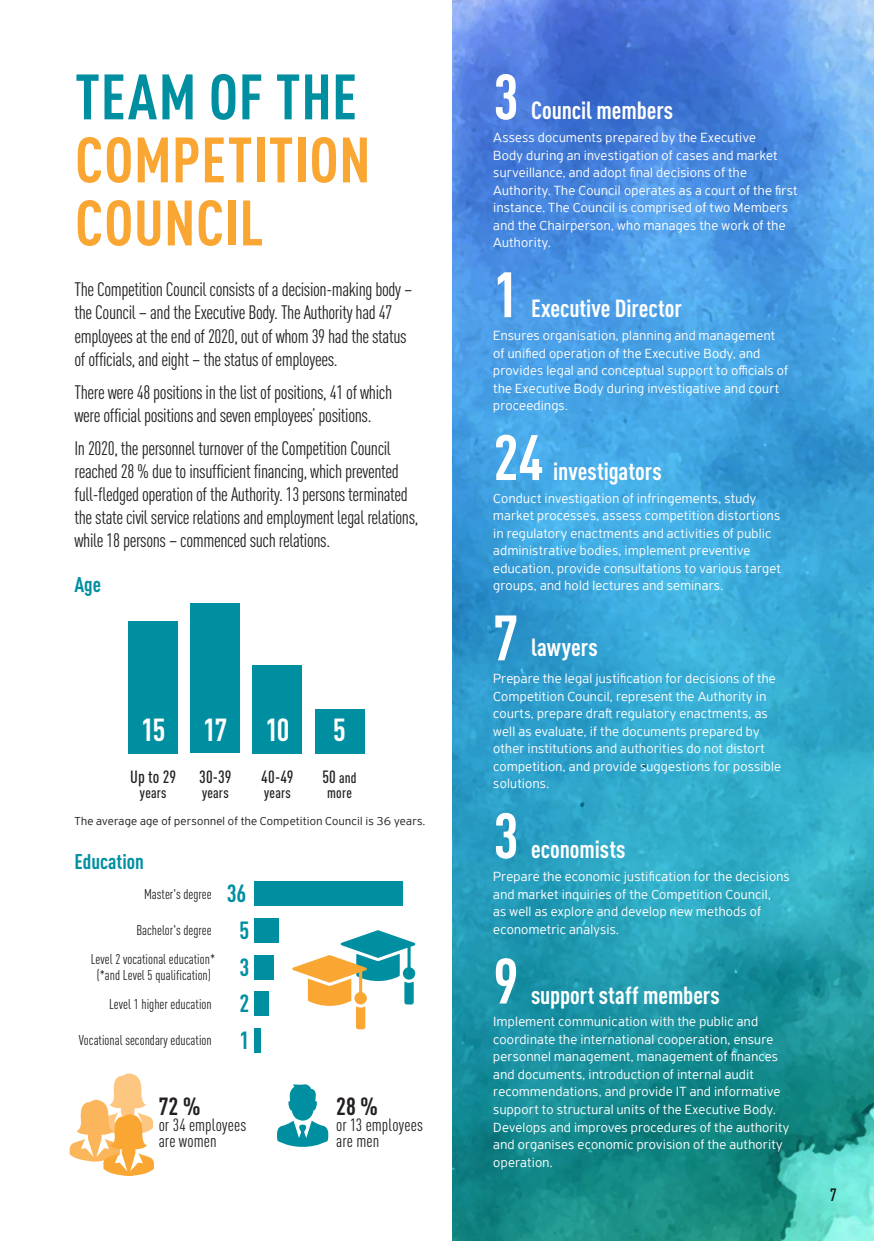
<style>
.page{position:relative;width:874px;height:1241px;background:#fff}
.page>*{position:absolute;margin:0;border:0;box-sizing:border-box;transform-origin:0 0}
.t1{font:700 condensed 63px/63px "DIN Pro";letter-spacing:.01em;color:#faa633}
.t2{font:700 condensed 63px "DIN Pro";letter-spacing:.015em;color:#008fa1}
.t3{font:700 condensed 63px "DIN Pro";color:#fff}
.t4{font:700 condensed 31.5px "DIN Pro";color:#fff}
.t5{font:700 condensed 24.5px "DIN Pro";color:#fff}
.t6{font:700 condensed 24.5px "DIN Pro";color:#231f20}
.t7{font:700 condensed 24.5px/36.8px "DIN Pro";color:#008fa1}
.t8{font:700 condensed 21px "DIN Pro";color:#008fa1}
.t9{font:condensed 19.25px/23.1px "DIN Pro";letter-spacing:-.02em;color:#231f20}
.t10{font:condensed 17.5px/15.8px "DIN Pro";letter-spacing:.005em;color:#231f20}
.t11{font:500 condensed 17.5px "DIN Pro";letter-spacing:.01em;color:#231f20}
.t12{font:500 condensed 14.88px/15.8px "DIN Pro";letter-spacing:.015em;color:#231f20;text-align:center}
.t13{font:300 14px/17.5px "PF Highway Sans Pro";letter-spacing:.02em;color:#fff}
.t14{font:condensed 14px/16.8px "DIN Pro";color:#231f20;text-align:center}
.t15{font:300 12.25px "PF Highway Sans Pro";letter-spacing:.025em;color:#231f20}
.s1{font-size:17.5px}
.s2{font-weight:700;font-size:24.5px;color:#008fa1}
</style>
<div class="page">
<img style="left:452px;top:0;width:421px;height:1240px">
<div style="left:128px;top:621px;width:50px;height:132px;background:#008fa1"></div>
<div style="left:190px;top:603px;width:50px;height:150px;background:#008fa1"></div>
<div style="left:252px;top:665px;width:50px;height:88px;background:#008fa1"></div>
<div style="left:314px;top:709px;width:50px;height:44px;background:#008fa1"></div>
<svg style="left:70px;top:1073px;width:84px;height:102px"></svg>
<svg style="left:277px;top:1084px;width:51px;height:62px"></svg>
<div style="left:254px;top:881px;width:149px;height:24px;background:#008fa1"></div>
<div style="left:254px;top:991px;width:15px;height:24px;background:#008fa1"></div>
<div style="left:254px;top:954px;width:20px;height:25px;background:#008fa1"></div>
<div style="left:254px;top:917px;width:25px;height:25px;background:#008fa1"></div>
<svg style="left:292px;top:930px;width:123px;height:99px"></svg>
<div style="left:254px;top:1027px;width:7px;height:25px;background:#008fa1"></div>
<h1 class="t2" style="left:75px;top:49px;width:283px">TEAM OF THE</h1>
<h1 class="t1" style="left:75px;top:123px;width:297px">COMPETITION<br>COUNCIL</h1>
<h3 class="t9" style="left:74px;top:276px;width:339px">The Competition Council consists of a decision-making body – the Council – and the Executive Body. The Authority had 47 employees at the end of 2020, out of whom 39 had the status of officials, and eight – the status of employees.</h3>
<h3 class="t9" style="left:74px;top:379px;width:319px">There were 48 positions in the list of positions, 41 of which were official positions and seven employees’ positions.</h3>
<p class="t9" style="left:74px;top:435px;width:345px">In 2020, the personnel turnover of the Competition Council reached 28 % due to insufficient financing, which prevented full-fledged operation of the Authority. 13 persons terminated the state civil service relations and employment legal relations, while 18 persons – commenced such relations.</p>
<h3 class="t8" style="left:74px;top:568px;width:28px">Age</h3>
<h2 class="t4" style="left:141px;top:705px;width:150px">15 17 10</h2>
<h2 class="t4" style="left:333px;top:705px;width:14px">5</h2>
<p class="t11" style="left:130px;top:763px;width:47px">Up to 29</p>
<p class="t12" style="left:140px;top:784px;width:28px">years</p>
<p class="t11" style="left:199px;top:763px;width:34px">30-39</p>
<p class="t12" style="left:202px;top:784px;width:28px">years</p>
<p class="t11" style="left:261px;top:763px;width:34px">40-49</p>
<p class="t12" style="left:264px;top:784px;width:28px">years</p>
<p class="t12" style="left:322px;top:768px;width:36px"><span class="s1">50</span> and more</p>
<p class="t15" style="left:74px;top:813px;width:352px">The average age of personnel of the Competition Council is 36 years.</p>
<h3 class="t8" style="left:74px;top:845px;width:71px">Education</h3>
<h3 class="t7" style="left:226px;top:872px;width:21px">36</h3>
<p class="t14" style="left:144px;top:884px;width:69px">Master's degree</p>
<p class="t14" style="left:136px;top:920px;width:114px">Bachelor's degree <span class="s2">5</span></p>
<p class="t14" style="left:91px;top:949px;width:126px">Level 2 vocational education* (*and Level 5 qualification)</p>
<p class="t14" style="left:109px;top:994px;width:104px">Level 1 higher education</p>
<h3 class="t7" style="left:239px;top:946px;width:11px">3<br>2</h3>
<p class="t14" style="left:79px;top:1030px;width:172px">Vocational secondary education <span class="s2">1</span></p>
<h3 class="t6" style="left:159px;top:1087px;width:43px">72 %</h3>
<p class="t10" style="left:159px;top:1115px;width:89px">or 34 employees are women</p>
<h3 class="t6" style="left:336px;top:1087px;width:43px">28 %</h3>
<p class="t10" style="left:336px;top:1115px;width:88px">or 13 employees are men</p>
<h1 class="t3" style="left:493px;top:49px;width:27px">3</h1>
<h3 class="t5" style="left:530px;top:92px;width:144px">Council members</h3>
<p class="t13" style="left:493px;top:129px;width:305px">Assess documents prepared by the Executive<br>Body during an investigation of cases and market surveillance, and adopt final decisions of the Authority. The Council operates as a court of the first instance. The Council is comprised of two Members and the Chairperson, who manages the work of the Authority.</p>
<h1 class="t3" style="left:493px;top:247px;width:27px">1</h1>
<h3 class="t5" style="left:530px;top:290px;width:152px">Executive Director</h3>
<p class="t13" style="left:493px;top:326px;width:296px">Ensures organisation, planning and management of unified operation of the Executive Body, and provides legal and conceptual support to officials of the Executive Body during investigative and court proceedings.</p>
<h1 class="t3" style="left:493px;top:410px;width:52px">24</h1>
<h3 class="t5" style="left:553px;top:452px;width:110px">investigators</h3>
<p class="t13" style="left:493px;top:489px;width:289px">Conduct investigation of infringements, study market processes, assess competition distortions in regulatory enactments and activities of public administrative bodies, implement preventive education, provide consultations to various target groups, and hold lectures and seminars.</p>
<h1 class="t3" style="left:493px;top:590px;width:27px">7</h1>
<h3 class="t5" style="left:530px;top:629px;width:68px">lawyers</h3>
<p class="t13" style="left:493px;top:669px;width:289px">Prepare the legal justification for decisions of the Competition Council, represent the Authority in courts, prepare draft regulatory enactments, as well as evaluate, if the documents prepared by other institutions and authorities do not distort competition, and provide suggestions for possible solutions.</p>
<h1 class="t3" style="left:493px;top:788px;width:27px">3</h1>
<h3 class="t5" style="left:530px;top:830px;width:96px">economists</h3>
<p class="t13" style="left:493px;top:867px;width:298px">Prepare the economic justification for the decisions and market inquiries of the Competition Council,<br>as well as explore and develop new methods of econometric analysis.</p>
<h1 class="t3" style="left:493px;top:933px;width:27px">9</h1>
<h3 class="t5" style="left:530px;top:976px;width:190px">support staff members</h3>
<p class="t13" style="left:493px;top:1012px;width:297px">Implement communication with the public and coordinate the international cooperation, ensure personnel management, management of finances and documents, introduction of internal audit recommendations, and provide IT and informative support to structural units of the Executive Body.<br>Develops and improves procedures of the authority and organises economic provision of the authority operation.</p>
<p class="t11" style="left:829px;top:1181px;width:8px">7</p>
</div>
